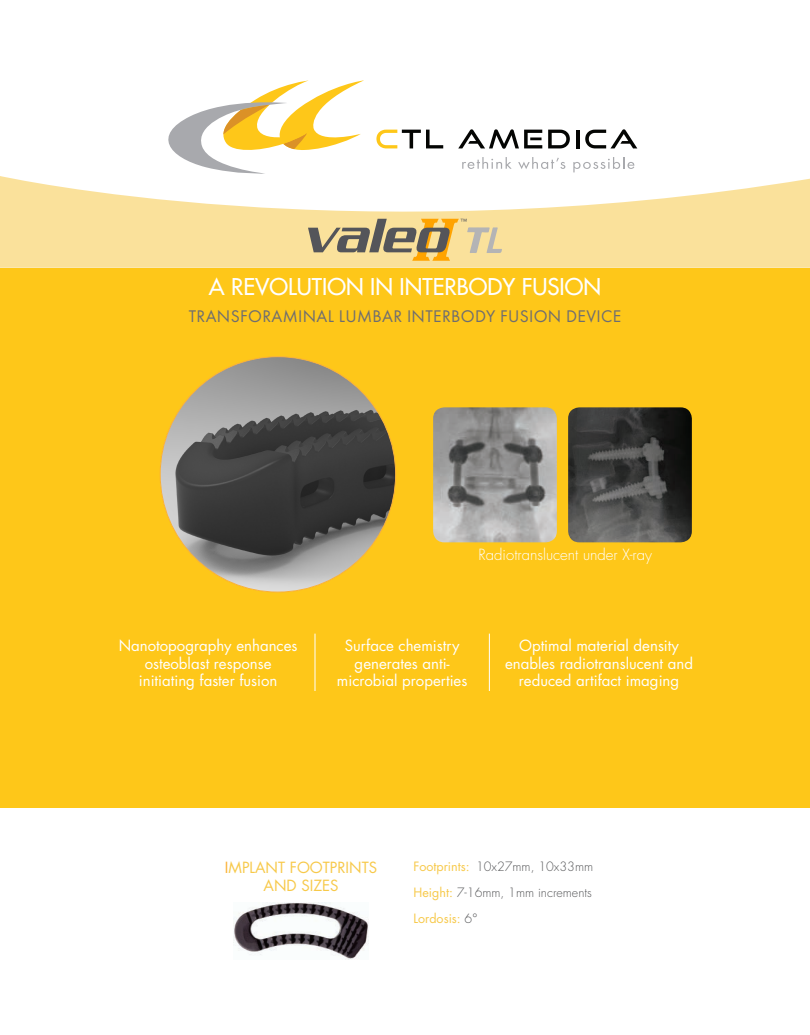
<style>
.page{position:relative;width:810px;height:1035px;background:#fff}
.page>*{position:absolute;margin:0;border:0;box-sizing:border-box;transform-origin:0 0}
.Sub_Headline{font:500 22.5px "Futura Std";color:#fff}
.t1{font:17.5px "Futura PT";letter-spacing:.02em;color:#6e6d70}
.Sub_Headline-2{font:15px/17.5px "Futura Std";color:#fff;text-align:center}
.t2{font:300 15px "Futura Std";color:#fff}
.Sub_Headline-3{font:15px/17.5px "Futura Std";color:#f7c94a;text-align:center}
.t3{font:300 12.5px "Futura Std";color:#57585a}
.t4{font:12.5px "Futura Std";color:#f7c94a}
.t5{font:7px "Futura Std";color:#54555a}
.s1{color:#fbb033}
.s2{font-weight:400;color:#f7c94a}
.s3{font-weight:300;color:#57585a}
</style>
<div class="page">
<div style="left:0;top:268px;width:810px;height:540px;background:#fec719"></div>
<svg style="left:376px;top:130px;width:67px;height:18px"></svg>
<svg style="left:458px;top:129px;width:84px;height:20px"></svg>
<svg style="left:548px;top:130px;width:22px;height:18px"></svg>
<hr style="left:576px;top:130px;width:3px;height:18px;background:#040503">
<svg style="left:585px;top:129px;width:52px;height:19px"></svg>
<svg style="left:168px;top:80px;width:196px;height:94px"></svg>
<svg style="left:462px;top:157px;width:50px;height:12px"></svg>
<svg style="left:518px;top:157px;width:47px;height:12px"></svg>
<svg style="left:573px;top:157px;width:61px;height:15px"></svg>
<svg style="left:0;top:176px;width:810px;height:92px;fill:#fae19b"></svg>
<hr style="left:315px;top:634px;width:1px;height:57px;background:#fff">
<hr style="left:489px;top:634px;width:1px;height:57px;background:#fff">
<img style="left:433px;top:407px;width:124px;height:135px">
<img style="left:568px;top:407px;width:124px;height:135px">
<img style="left:234px;top:903px;width:135px;height:57px">
<svg style="left:308px;top:219px;width:151px;height:42px;background:#c1ab77"></svg>
<svg style="left:467px;top:227px;width:35px;height:26px"></svg>
<img style="left:160px;top:357px;width:236px;height:235px;border-radius:117px">
<p class="t5" style="left:461px;top:217px;width:8px">™</p>
<p class="Sub_Headline" style="left:209px;top:273px;width:394px">A REVOLUTION IN INTERBODY FUSION</p>
<p class="t1" style="left:189px;top:306px;width:434px">TRANSFORAMINAL LUMBAR INTERBODY FUSION DEVICE</p>
<p class="t2" style="left:479px;top:546px;width:175px">Radiotranslucent under X-ray</p>
<p class="Sub_Headline-2" style="left:119px;top:637px;width:180px">Nanotopography enhances osteoblast response initiating faster fusion</p>
<p class="Sub_Headline-2" style="left:337px;top:637px;width:132px">Surface chemistry generates anti&shy;microbial properties</p>
<p class="Sub_Headline-2" style="left:505px;top:637px;width:190px">Optimal material density enables radiotranslucent and reduced artifact imaging</p>
<p class="Sub_Headline-3" style="left:225px;top:859px;width:154px"><span class="s1">I</span>MPLANT FOOTPRINTS<br>AND SIZES</p>
<p class="t3" style="left:414px;top:859px;width:181px"><span class="s2">Footprints:</span> 10x27mm, 10x33mm</p>
<p class="t3" style="left:414px;top:885px;width:180px"><span class="s2">Height:</span> 7-16mm, 1mm increments</p>
<p class="t4" style="left:414px;top:911px;width:65px">Lordosis: <span class="s3">6°</span></p>
</div>
